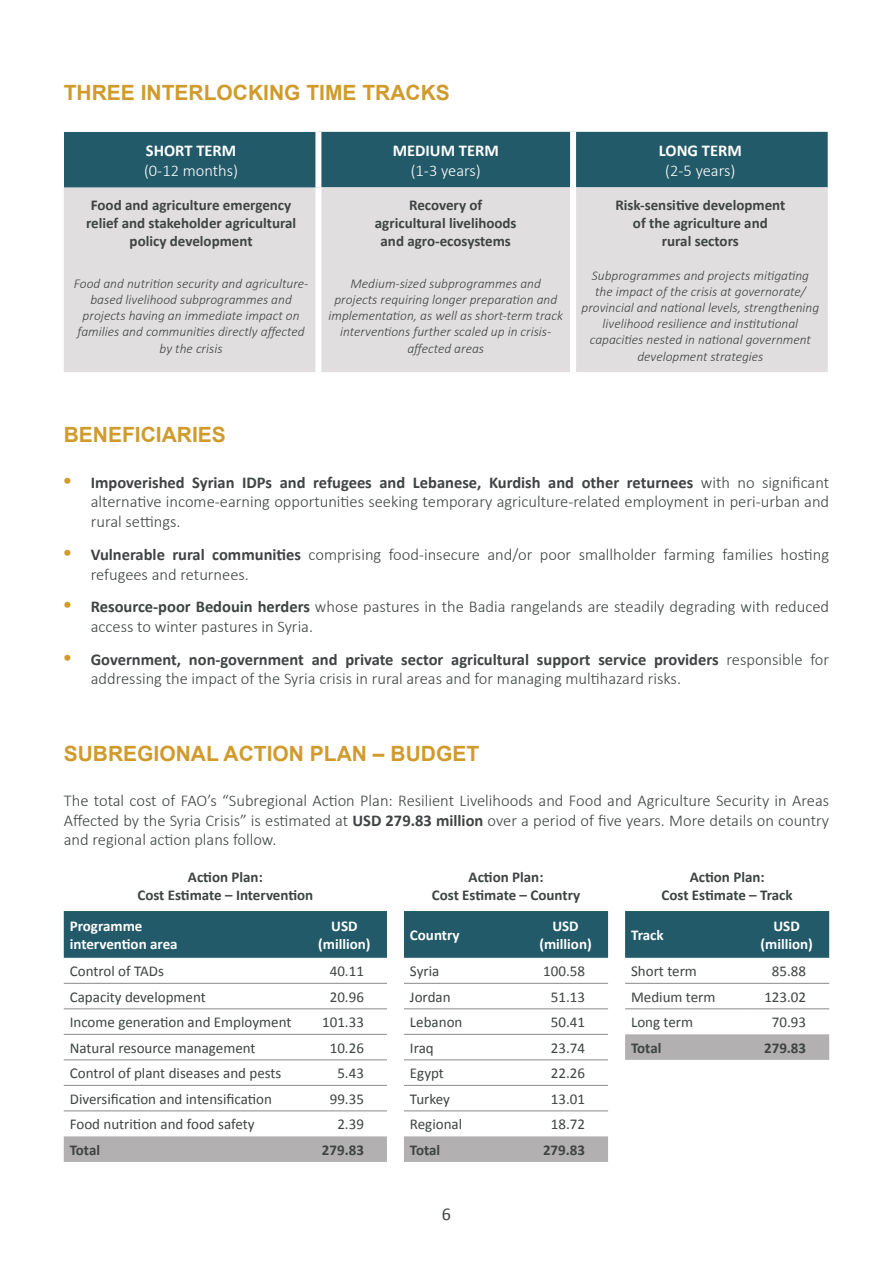
<style>
.page{position:relative;width:893px;height:1263px;background:#fff}
.page>*{position:absolute;margin:0;border:0;box-sizing:border-box;transform-origin:0 0}
.t1{font:700 21px "Arial";color:#d09b2c}
.t2{font:18px "Calibri";color:#3f4343}
.t3{font:300 16.5px/19.8px "Calibri";color:#3f4343}
.t4{font:300 16.5px "Calibri";color:#fff}
.t5{font:700 16.5px "Calibri";color:#fff}
.t6{font:15px "Calibri";color:#3f4343}
.t7{font:700 15px/18px "Calibri";color:#3f4343;text-align:center}
.t8{font:700 15px/18px "Calibri";color:#fff;text-align:center}
.t9{font:italic 300 13.5px/16.2px "Calibri";color:#3f4343;text-align:center}
.s1{font-family:"Arial";font-weight:700;font-size:21px;color:#d09b2c}
.s2{font-weight:700}
</style>
<div class="page">
<div style="left:64px;top:132px;width:254px;height:55px;background:#235a69"></div>
<div style="left:321px;top:132px;width:507px;height:55px;background:#235a69"></div>
<div style="left:64px;top:187px;width:764px;height:185px;background:#e0dede"></div>
<div style="left:315px;top:132px;width:6px;height:55px;background:#fff"></div>
<div style="left:570px;top:132px;width:6px;height:55px;background:#fff"></div>
<div style="left:315px;top:187px;width:6px;height:71px;background:#fff"></div>
<div style="left:570px;top:187px;width:6px;height:71px;background:#fff"></div>
<div style="left:315px;top:258px;width:6px;height:114px;background:#fff"></div>
<div style="left:570px;top:258px;width:6px;height:114px;background:#fff"></div>
<div style="left:64px;top:911px;width:765px;height:47px;background:#235a69"></div>
<svg style="left:64px;top:1034px;width:765px;height:128px"></svg>
<hr style="left:64px;top:983px;width:238px;height:1px;background:#8b8989">
<hr style="left:302px;top:983px;width:85px;height:1px;background:#8b8989">
<hr style="left:64px;top:1008px;width:238px;height:1px;background:#8b8989">
<hr style="left:302px;top:1008px;width:85px;height:1px;background:#8b8989">
<hr style="left:64px;top:1034px;width:238px;height:1px;background:#8b8989">
<hr style="left:302px;top:1034px;width:85px;height:1px;background:#8b8989">
<hr style="left:64px;top:1059px;width:238px;height:1px;background:#8b8989">
<hr style="left:302px;top:1059px;width:85px;height:1px;background:#8b8989">
<hr style="left:64px;top:1085px;width:238px;height:1px;background:#8b8989">
<hr style="left:302px;top:1085px;width:85px;height:1px;background:#8b8989">
<hr style="left:64px;top:1110px;width:238px;height:1px;background:#8b8989">
<hr style="left:302px;top:1110px;width:85px;height:1px;background:#8b8989">
<hr style="left:404px;top:983px;width:119px;height:1px;background:#8b8989">
<hr style="left:523px;top:983px;width:85px;height:1px;background:#8b8989">
<hr style="left:404px;top:1008px;width:119px;height:1px;background:#8b8989">
<hr style="left:523px;top:1008px;width:85px;height:1px;background:#8b8989">
<hr style="left:404px;top:1034px;width:119px;height:1px;background:#8b8989">
<hr style="left:523px;top:1034px;width:85px;height:1px;background:#8b8989">
<hr style="left:404px;top:1059px;width:119px;height:1px;background:#8b8989">
<hr style="left:523px;top:1059px;width:85px;height:1px;background:#8b8989">
<hr style="left:404px;top:1085px;width:119px;height:1px;background:#8b8989">
<hr style="left:523px;top:1085px;width:85px;height:1px;background:#8b8989">
<hr style="left:404px;top:1110px;width:119px;height:1px;background:#8b8989">
<hr style="left:523px;top:1110px;width:85px;height:1px;background:#8b8989">
<hr style="left:625px;top:983px;width:119px;height:1px;background:#8b8989">
<hr style="left:744px;top:983px;width:85px;height:1px;background:#8b8989">
<hr style="left:625px;top:1008px;width:119px;height:1px;background:#8b8989">
<hr style="left:744px;top:1008px;width:85px;height:1px;background:#8b8989">
<p class="t1" style="left:64px;top:79px;width:388px">THREE INTERLOCKING TIME TRACKS</p>
<p class="t5" style="left:146px;top:140px;width:92px">SHORT TERM</p>
<p class="t4" style="left:144px;top:160px;width:96px">(0-12 months)</p>
<p class="t5" style="left:393px;top:140px;width:108px">MEDIUM TERM</p>
<p class="t4" style="left:411px;top:160px;width:72px">(1-3 years)</p>
<p class="t5" style="left:659px;top:140px;width:84px">LONG TERM</p>
<p class="t4" style="left:665px;top:160px;width:72px">(2-5 years)</p>
<p class="t7" style="left:86px;top:196px;width:212px">Food and agriculture emergency relief and stakeholder agricultural policy development</p>
<p class="t7" style="left:375px;top:196px;width:143px">Recovery of agricultural livelihoods and agro-ecosystems</p>
<p class="t7" style="left:615px;top:196px;width:172px">Risk-sensitive development of the agriculture and<br>rural sectors</p>
<p class="t9" style="left:74px;top:275px;width:236px">Food and nutrition security and agriculture&shy;based livelihood subprogrammes and projects having an immediate impact on families and communities directly affected by the crisis</p>
<p class="t9" style="left:328px;top:275px;width:236px">Medium-sized subprogrammes and projects requiring longer preparation and implementation, as well as short-term track interventions further scaled up in crisis&shy;affected areas</p>
<p class="t9" style="left:582px;top:267px;width:239px">Subprogrammes and projects mitigating the impact of the crisis at governorate/ provincial and national levels, strengthening livelihood resilience and institutional capacities nested in national government development strategies</p>
<p class="t1" style="left:64px;top:421px;width:164px">BENEFICIARIES</p>
<p class="t3" style="left:91px;top:472px;width:740px;text-align:justify;text-indent:-27px"><span class="s1">•</span> <span class="s2">Impoverished Syrian IDPs and refugees and Lebanese, Kurdish and other returnees</span> with no significant alternative income-earning opportunities seeking temporary agriculture-related employment in peri-urban and rural settings.</p>
<p class="t3" style="left:91px;top:544px;width:740px;text-indent:-27px"><span class="s1">•</span> <span class="s2">Vulnerable rural communities</span> comprising food-insecure and/or poor smallholder farming families hosting refugees and returnees.</p>
<p class="t3" style="left:91px;top:597px;width:740px;text-indent:-27px"><span class="s1">•</span> <span class="s2">Resource-poor Bedouin herders</span> whose pastures in the Badia rangelands are steadily degrading with reduced access to winter pastures in Syria.</p>
<p class="t3" style="left:91px;top:649px;width:740px;text-indent:-27px"><span class="s1">•</span> <span class="s2">Government, non-government and private sector agricultural support service providers</span> responsible for addressing the impact of the Syria crisis in rural areas and for managing multihazard risks.</p>
<p class="t1" style="left:64px;top:739px;width:417px">SUBREGIONAL ACTION PLAN – BUDGET</p>
<p class="t3" style="left:64px;top:790px;width:767px;text-align:justify">The total cost of FAO’s “Subregional Action Plan: Resilient Livelihoods and Food and Agriculture Security in Areas Affected by the Syria Crisis” is estimated at <span class="s2">USD 279.83 million</span> over a period of five years. More details on country and regional action plans follow.</p>
<p class="t7" style="left:137px;top:867px;width:177px">Action Plan:<br>Cost Estimate – Intervention</p>
<p class="t7" style="left:432px;top:867px;width:150px">Action Plan:<br>Cost Estimate – Country</p>
<p class="t7" style="left:662px;top:867px;width:133px">Action Plan:<br>Cost Estimate – Track</p>
<p class="t8" style="left:70px;top:917px;width:109px;text-align:left">Programme intervention area</p>
<p class="t8" style="left:318px;top:917px;width:54px">USD (million)</p>
<p class="t8" style="left:410px;top:926px;width:51px">Country</p>
<p class="t8" style="left:539px;top:917px;width:54px">USD (million)</p>
<p class="t8" style="left:631px;top:926px;width:34px">Track</p>
<p class="t8" style="left:760px;top:917px;width:54px">USD (million)</p>
<p class="t6" style="left:70px;top:962px;width:96px">Control of TADs</p>
<p class="t6" style="left:330px;top:962px;width:36px">40.11</p>
<p class="t6" style="left:410px;top:962px;width:31px">Syria</p>
<p class="t6" style="left:543px;top:962px;width:43px">100.58</p>
<p class="t6" style="left:631px;top:962px;width:67px">Short term</p>
<p class="t6" style="left:772px;top:962px;width:36px">85.88</p>
<p class="t6" style="left:70px;top:987px;width:138px">Capacity development</p>
<p class="t6" style="left:330px;top:987px;width:36px">20.96</p>
<p class="t6" style="left:410px;top:987px;width:42px">Jordan</p>
<p class="t6" style="left:551px;top:987px;width:36px">51.13</p>
<p class="t6" style="left:631px;top:987px;width:86px">Medium term</p>
<p class="t6" style="left:764px;top:987px;width:43px">123.02</p>
<p class="t6" style="left:70px;top:1013px;width:223px">Income generation and Employment</p>
<p class="t6" style="left:322px;top:1013px;width:43px">101.33</p>
<p class="t6" style="left:410px;top:1013px;width:54px">Lebanon</p>
<p class="t6" style="left:551px;top:1013px;width:36px">50.41</p>
<p class="t6" style="left:631px;top:1013px;width:64px">Long term</p>
<p class="t6" style="left:772px;top:1013px;width:36px">70.93</p>
<p class="t6" style="left:70px;top:1038px;width:187px">Natural resource management</p>
<p class="t6" style="left:330px;top:1038px;width:36px">10.26</p>
<p class="t6" style="left:410px;top:1038px;width:25px">Iraq</p>
<p class="t6" style="left:551px;top:1038px;width:36px">23.74</p>
<p class="t7" style="left:631px;top:1039px;width:32px">Total</p>
<p class="t7" style="left:764px;top:1039px;width:44px">279.83</p>
<p class="t6" style="left:70px;top:1064px;width:213px">Control of plant diseases and pests</p>
<p class="t6" style="left:337px;top:1064px;width:28px">5.43</p>
<p class="t6" style="left:410px;top:1064px;width:36px">Egypt</p>
<p class="t6" style="left:551px;top:1064px;width:36px">22.26</p>
<p class="t6" style="left:70px;top:1089px;width:204px">Diversification and intensification</p>
<p class="t6" style="left:330px;top:1089px;width:36px">99.35</p>
<p class="t6" style="left:410px;top:1089px;width:41px">Turkey</p>
<p class="t6" style="left:551px;top:1089px;width:36px">13.01</p>
<p class="t6" style="left:70px;top:1115px;width:186px">Food nutrition and food safety</p>
<p class="t6" style="left:337px;top:1115px;width:28px">2.39</p>
<p class="t6" style="left:410px;top:1115px;width:54px">Regional</p>
<p class="t6" style="left:551px;top:1115px;width:36px">18.72</p>
<p class="t7" style="left:70px;top:1141px;width:32px">Total</p>
<p class="t7" style="left:322px;top:1141px;width:44px">279.83</p>
<p class="t7" style="left:410px;top:1141px;width:32px">Total</p>
<p class="t7" style="left:543px;top:1141px;width:44px">279.83</p>
<p class="t2" style="left:442px;top:1203px;width:11px">6</p>
</div>
